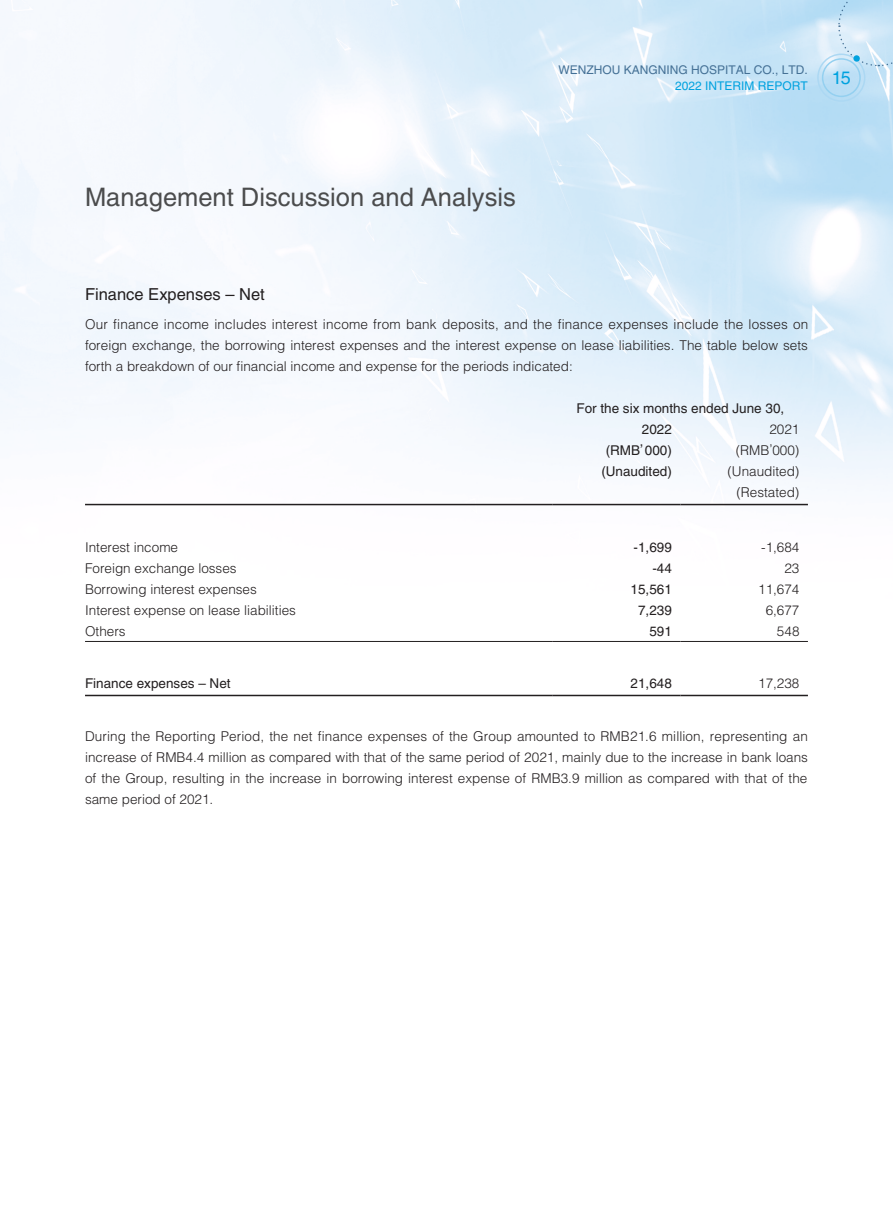
<style>
.page{position:relative;width:893px;height:1212px;background:#fff}
.page>*{position:absolute;margin:0;border:0;box-sizing:border-box;transform-origin:0 0}
.t1{font:25.5px "Helvetica LT Std";color:#4b4c4d}
.t2{font:18px "Helvetica LT Std";color:#00a2df}
.t3{font:16.5px "Helvetica LT Std";color:#231f20}
.t4{font:300 13.5px/21px "Helvetica LT Std";color:#231f20;text-align:justify}
.t5{font:13.5px/21px "Helvetica LT Std";color:#231f20}
.t6{font:12px "Helvetica LT Std";color:#457196}
.t7{font:12px "Helvetica LT Std";color:#00a2df}
</style>
<div class="page">
<img style="left:0;top:0;width:893px;height:697px">
<div style="left:817px;top:54px;width:48px;height:48px;border:2px solid #acd8f3;border-radius:50%"></div>
<svg style="left:837px;top:0;width:56px;height:67px;background:#cae4f6"></svg>
<div style="left:822px;top:58px;width:39px;height:39px;border:2px solid #94d0f0;border-radius:50%"></div>
<div style="left:853px;top:55px;width:7px;height:7px;background:#00a2df;border-radius:50%"></div>
<hr style="left:85px;top:504px;width:468px;height:1px;background:#231f20">
<hr style="left:553px;top:504px;width:127px;height:1px;background:#231f20">
<hr style="left:680px;top:504px;width:128px;height:1px;background:#231f20">
<hr style="left:85px;top:641px;width:468px;height:1px;background:#231f20">
<hr style="left:553px;top:641px;width:127px;height:1px;background:#231f20">
<hr style="left:680px;top:641px;width:128px;height:1px;background:#231f20">
<hr style="left:85px;top:695px;width:468px;height:1px;background:#231f20">
<hr style="left:553px;top:695px;width:127px;height:1px;background:#231f20">
<hr style="left:680px;top:695px;width:128px;height:1px;background:#231f20">
<p class="t6" style="left:559px;top:63px;width:251px">WENZHOU KANGNING HOSPITAL CO., LTD.</p>
<p class="t7" style="left:675px;top:79px;width:134px">2022 INTERIM REPORT</p>
<h2 class="t2" style="left:832px;top:67px;width:21px">15</h2>
<h1 class="t1" style="left:85px;top:183px;width:432px">Management Discussion and Analysis</h1>
<p class="t3" style="left:85px;top:284px;width:181px">Finance Expenses – Net</p>
<p class="t4" style="left:85px;top:314px;width:725px">Our finance income includes interest income from bank deposits, and the finance expenses include the losses on foreign exchange, the borrowing interest expenses and the interest expense on lease liabilities. The table below sets forth a breakdown of our financial income and expense for the periods indicated:</p>
<p class="t5" style="left:642px;top:398px;width:144px;text-indent:-65px">For the six months ended June 30,<br>2022</p>
<p class="t4" style="left:769px;top:419px;width:32px">2021</p>
<p class="t5" style="left:606px;top:440px;width:68px">(RMB’000)</p>
<p class="t4" style="left:736px;top:440px;width:65px">(RMB’000)</p>
<p class="t5" style="left:601px;top:461px;width:72px">(Unaudited)</p>
<p class="t4" style="left:727px;top:461px;width:74px;text-align:right">(Unaudited) (Restated)</p>
<p class="t4" style="left:85px;top:536px;width:95px">Interest income</p>
<p class="t5" style="left:634px;top:536px;width:40px">-1,699</p>
<p class="t4" style="left:761px;top:536px;width:40px">-1,684</p>
<p class="t4" style="left:85px;top:557px;width:153px">Foreign exchange losses</p>
<p class="t5" style="left:652px;top:557px;width:21px">-44</p>
<p class="t4" style="left:784px;top:557px;width:17px">23</p>
<p class="t4" style="left:85px;top:578px;width:173px">Borrowing interest expenses</p>
<p class="t5" style="left:631px;top:578px;width:43px">15,561</p>
<p class="t4" style="left:758px;top:578px;width:43px">11,674</p>
<p class="t4" style="left:85px;top:599px;width:212px">Interest expense on lease liabilities</p>
<p class="t5" style="left:638px;top:599px;width:35px">7,239</p>
<p class="t4" style="left:766px;top:599px;width:35px">6,677</p>
<p class="t4" style="left:85px;top:620px;width:42px">Others</p>
<p class="t5" style="left:649px;top:620px;width:24px">591</p>
<p class="t4" style="left:777px;top:620px;width:24px">548</p>
<p class="t5" style="left:85px;top:673px;width:147px">Finance expenses – Net</p>
<p class="t5" style="left:631px;top:673px;width:43px">21,648</p>
<p class="t4" style="left:758px;top:673px;width:43px">17,238</p>
<p class="t4" style="left:85px;top:725px;width:724px">During the Reporting Period, the net finance expenses of the Group amounted to RMB21.6 million, representing an increase of RMB4.4 million as compared with that of the same period of 2021, mainly due to the increase in bank loans of the Group, resulting in the increase in borrowing interest expense of RMB3.9 million as compared with that of the same period of 2021.</p>
</div>
